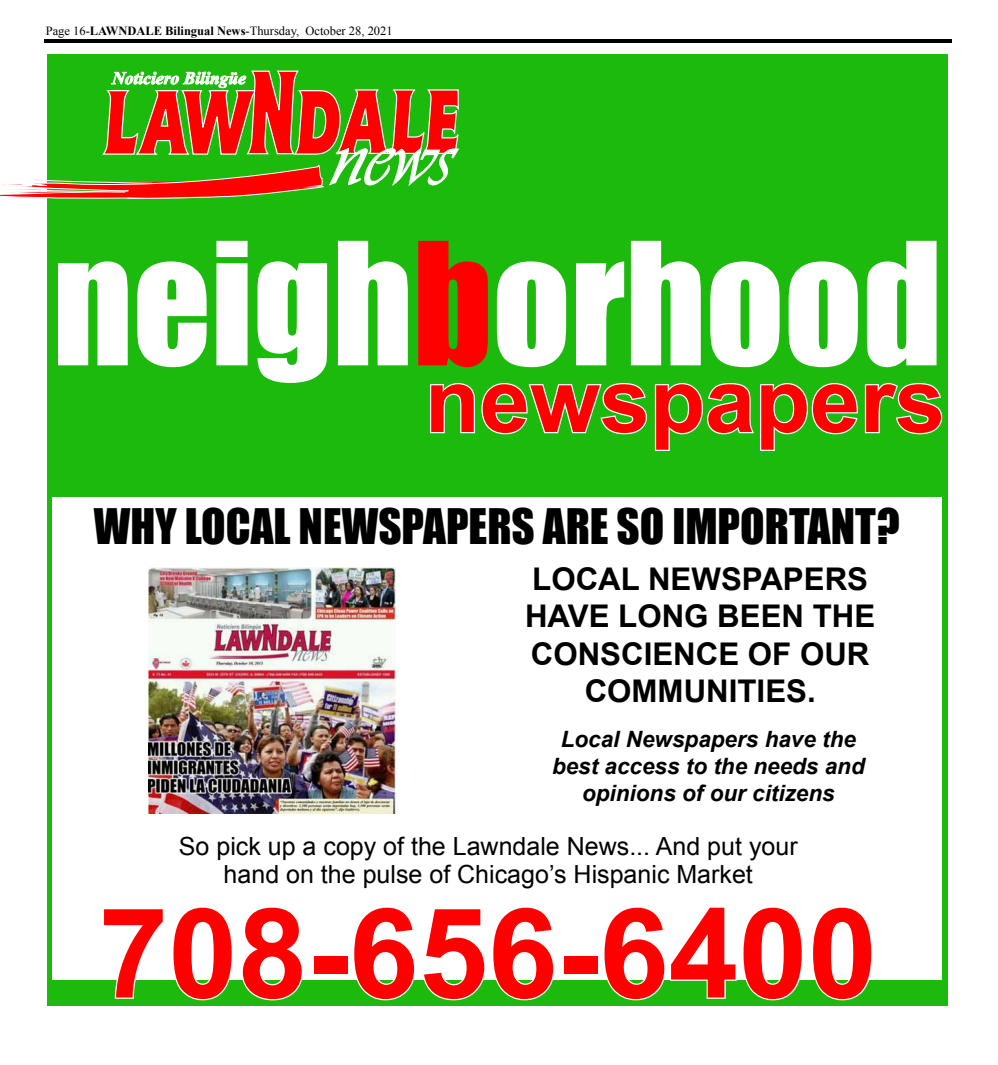
<style>
.page{position:relative;width:998px;height:1065px;background:#fff}
.page>*{position:absolute;margin:0;border:0;box-sizing:border-box;transform-origin:0 0}
.t1{font:157.5px "Impact";color:#fff}
.t2{font:700 125px "Arial";color:#f00}
.t3{font:700 90px "Arial";color:#f00}
.t4{font:87.5px "Vivaldii";color:#fff}
.t5{font:45px "Impact";color:#000}
.t6{font:700 31.25px/37.5px "Arial";color:#000;text-align:center}
.t7{font:25px/27.5px "Arial";color:#000;text-align:center}
.t8{font:italic 700 22.5px/27px "Arial";color:#000;text-align:center}
.t9{font:italic 700 17.5px "Times New Roman";color:#fff}
.t10{font:12.5px "Times New Roman";color:#000}
.s1{font-weight:700}
.s2{color:#f00}
</style>
<div class="page">
<hr style="left:44px;top:39px;width:907px;height:4px;background:#000">
<div style="left:47px;top:55px;width:900px;height:951px;background:#1cba0d"></div>
<div style="left:53px;top:497px;width:889px;height:483px;background:#fff"></div>
<svg style="left:114px;top:980px;width:22px;height:19px"></svg>
<svg style="left:175px;top:980px;width:55px;height:21px"></svg>
<svg style="left:242px;top:980px;width:60px;height:21px"></svg>
<svg style="left:357px;top:980px;width:196px;height:21px"></svg>
<svg style="left:607px;top:980px;width:193px;height:21px"></svg>
<svg style="left:815px;top:980px;width:54px;height:21px"></svg>
<img style="left:148px;top:567px;width:247px;height:247px">
<svg style="left:430px;top:383px;width:513px;height:68px"></svg>
<svg style="left:0;top:70px;width:459px;height:129px"></svg>
<p class="t10" style="left:46px;top:22px;width:348px">Page 16-<span class="s1">LAWNDALE Bilingual News</span>-Thursday, October 28, 2021</p>
<p class="t9" style="left:112px;top:66px;width:135px">Noticiero Bilingüe</p>
<h3 class="t4" style="left:330px;top:105px;width:123px">news</h3>
<h1 class="t1" style="left:53px;top:181px;width:891px">neigh<span class="s2">b</span>orhood</h1>
<h3 class="t3" style="left:425px;top:340px;width:522px">newspapers</h3>
<h3 class="t5" style="left:94px;top:491px;width:807px">WHY LOCAL NEWSPAPERS ARE SO IMPORTANT?</h3>
<p class="t6" style="left:525px;top:561px;width:352px">LOCAL NEWSPAPERS<br>HAVE LONG BEEN THE<br>CONSCIENCE OF OUR<br>COMMUNITIES.</p>
<p class="t8" style="left:552px;top:726px;width:314px">Local Newspapers have the best access to the needs and opinions of our citizens</p>
<p class="t7" style="left:179px;top:833px;width:620px">So pick up a copy of the Lawndale News... And put your hand on the pulse of Chicago’s Hispanic Market</p>
<h2 class="t2" style="left:99px;top:870px;width:780px">708-656-6400</h2>
</div>
